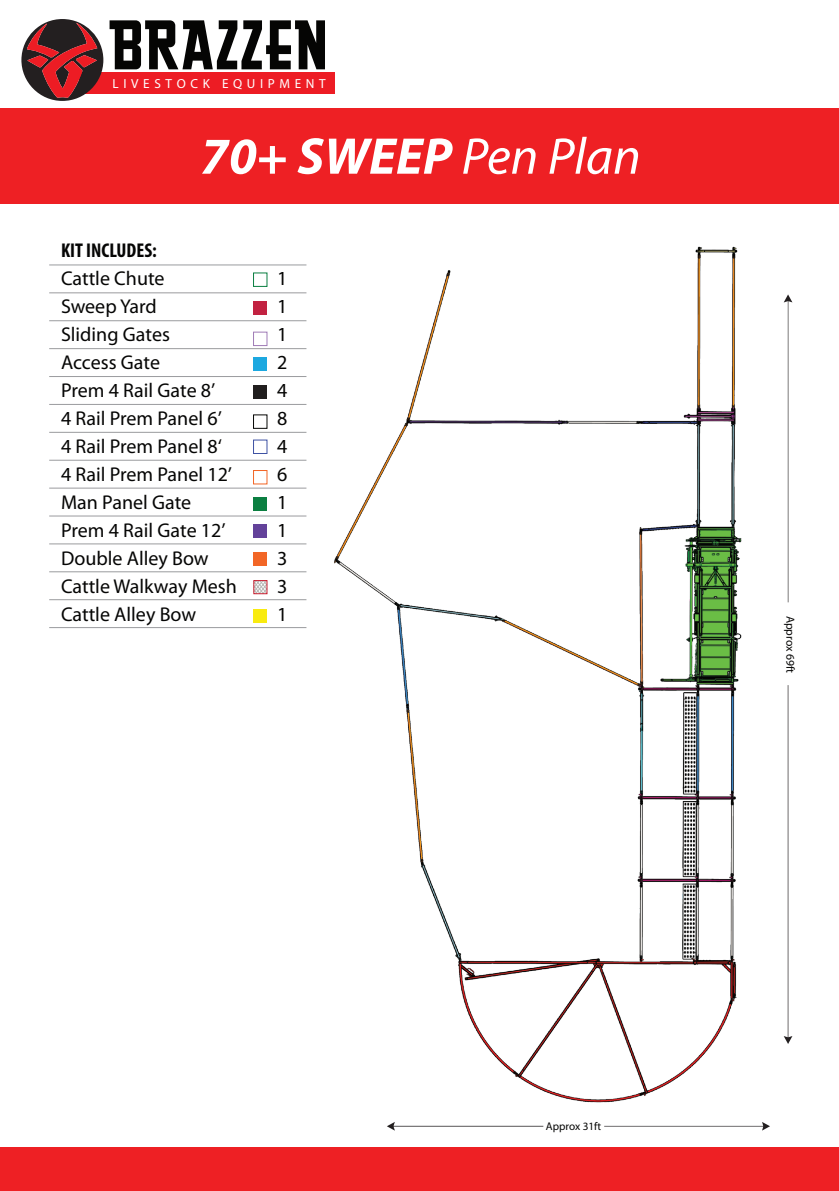
<style>
.page{position:relative;width:839px;height:1191px;background:#fff}
.page>*{position:absolute;margin:0;border:0;box-sizing:border-box;transform-origin:0 0}
.t1{font:63.6px "Greasy Spoon NF";color:#050504}
.t2{font:italic 700 52px "Myriad Pro";color:#fff}
.t3{font:20px "Myriad Pro";color:#050504}
.t4{font:700 condensed 20px "Myriad Pro";color:#050504}
.t5{font:13.2px "Myriad Pro";letter-spacing:.35em;color:#fff}
.t6{font:11.8px "Myriad Pro";color:#050504}
.t7{font:11.2px "Myriad Pro";color:#050504}
.s1{font-weight:400}
</style>
<div class="page">
<img style="left:0;top:203px;width:838px;height:924px">
<svg style="left:783px;top:685px;width:9px;height:359px"></svg>
<svg style="left:783px;top:294px;width:9px;height:308px"></svg>
<svg style="left:604px;top:1122px;width:165px;height:9px"></svg>
<svg style="left:386px;top:1122px;width:157px;height:9px"></svg>
<div style="left:0;top:108px;width:838px;height:95px;background:#ee2024"></div>
<div style="left:79px;top:73px;width:255px;height:21px;background:#ed1c24"></div>
<svg style="left:21px;top:19px;width:82px;height:82px"></svg>
<div style="left:0;top:1147px;width:838px;height:44px;background:#ee2024"></div>
<hr style="left:49px;top:265px;width:257px;height:1px;background:#9a9b9e">
<hr style="left:49px;top:292px;width:257px;height:1px;background:#9a9b9e">
<hr style="left:49px;top:320px;width:257px;height:1px;background:#9a9b9e">
<hr style="left:49px;top:348px;width:257px;height:1px;background:#9a9b9e">
<hr style="left:49px;top:376px;width:257px;height:1px;background:#9a9b9e">
<hr style="left:49px;top:404px;width:257px;height:1px;background:#9a9b9e">
<hr style="left:49px;top:432px;width:257px;height:1px;background:#9a9b9e">
<hr style="left:49px;top:460px;width:257px;height:1px;background:#9a9b9e">
<hr style="left:49px;top:488px;width:257px;height:1px;background:#9a9b9e">
<hr style="left:49px;top:516px;width:257px;height:1px;background:#9a9b9e">
<hr style="left:49px;top:544px;width:257px;height:1px;background:#9a9b9e">
<hr style="left:49px;top:571px;width:257px;height:1px;background:#9a9b9e">
<hr style="left:49px;top:599px;width:257px;height:1px;background:#9a9b9e">
<hr style="left:49px;top:627px;width:257px;height:1px;background:#9a9b9e">
<div style="left:253px;top:272px;width:14px;height:15px;border:1px solid #0b7f41"></div>
<div style="left:253px;top:302px;width:14px;height:13px;background:#c22241"></div>
<div style="left:253px;top:332px;width:14px;height:14px;border:1px solid #a07cb7"></div>
<div style="left:253px;top:357px;width:14px;height:14px;background:#1ca8e0"></div>
<div style="left:253px;top:386px;width:14px;height:13px;background:#211e1e"></div>
<div style="left:253px;top:414px;width:14px;height:15px;border:1px solid #050604"></div>
<div style="left:253px;top:440px;width:14px;height:14px;border:1px solid #3e52a3"></div>
<div style="left:253px;top:470px;width:14px;height:14px;border:1px solid #f26626"></div>
<div style="left:253px;top:497px;width:14px;height:13px;background:#0b7f41"></div>
<div style="left:253px;top:525px;width:14px;height:13px;background:#63429a"></div>
<div style="left:253px;top:552px;width:14px;height:13px;background:#f26626"></div>
<div style="left:253px;top:609px;width:14px;height:13px;background:#f9eb10"></div>
<svg style="left:252px;top:579px;width:16px;height:16px"></svg>
<div style="left:253px;top:580px;width:14px;height:14px;border:1px solid #c82031"></div>
<h1 class="t1" style="left:107px;top:10px;width:221px">BRAZZEN</h1>
<p class="t5" style="left:112px;top:75px;width:214px">LIVESTOCK EQUIPMENT</p>
<h2 class="t2" style="left:200px;top:122px;width:441px">70+ SWEEP <span class="s1">Pen Plan</span></h2>
<p class="t4" style="left:61px;top:238px;width:97px">KIT INCLUDES:</p>
<p class="t3" style="left:61px;top:266px;width:105px">Cattle Chute</p>
<p class="t3" style="left:277px;top:266px;width:12px">1</p>
<p class="t3" style="left:61px;top:294px;width:97px">Sweep Yard</p>
<p class="t3" style="left:277px;top:294px;width:12px">1</p>
<p class="t3" style="left:61px;top:322px;width:110px">Sliding Gates</p>
<p class="t3" style="left:277px;top:322px;width:12px">1</p>
<p class="t3" style="left:61px;top:350px;width:100px">Access Gate</p>
<p class="t3" style="left:277px;top:350px;width:12px">2</p>
<p class="t3" style="left:61px;top:378px;width:156px">Prem 4 Rail Gate 8’</p>
<p class="t3" style="left:277px;top:378px;width:12px">4</p>
<p class="t3" style="left:61px;top:406px;width:162px">4 Rail Prem Panel 6’</p>
<p class="t3" style="left:277px;top:406px;width:12px">8</p>
<p class="t3" style="left:61px;top:434px;width:162px">4 Rail Prem Panel 8‘</p>
<p class="t3" style="left:277px;top:434px;width:12px">4</p>
<p class="t3" style="left:61px;top:462px;width:172px">4 Rail Prem Panel 12’</p>
<p class="t3" style="left:277px;top:462px;width:12px">6</p>
<p class="t3" style="left:61px;top:490px;width:132px">Man Panel Gate</p>
<p class="t3" style="left:277px;top:490px;width:12px">1</p>
<p class="t3" style="left:61px;top:518px;width:166px">Prem 4 Rail Gate 12’</p>
<p class="t3" style="left:277px;top:518px;width:12px">1</p>
<p class="t3" style="left:61px;top:546px;width:149px">Double Alley Bow</p>
<p class="t3" style="left:277px;top:546px;width:12px">3</p>
<p class="t3" style="left:61px;top:574px;width:177px">Cattle Walkway Mesh</p>
<p class="t3" style="left:277px;top:574px;width:12px">3</p>
<p class="t3" style="left:61px;top:602px;width:137px">Cattle Alley Bow</p>
<p class="t3" style="left:277px;top:602px;width:12px">1</p>
<p class="t6" style="left:797px;top:616px;width:59px;rotate:90deg">Approx 69ft</p>
<p class="t7" style="left:545px;top:1119px;width:57px">Approx 31ft</p>
</div>
